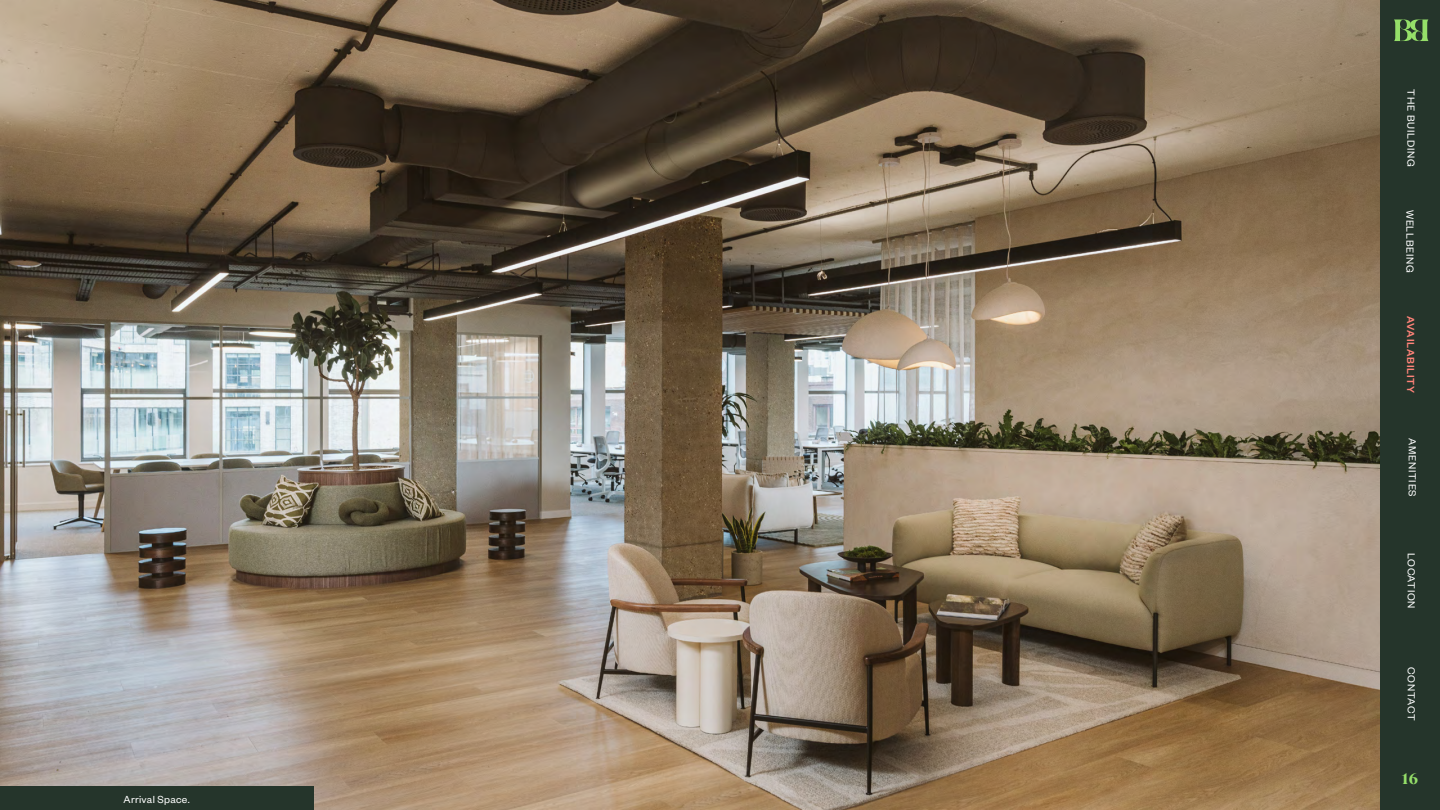
<style>
.page{position:relative;width:1440px;height:810px;background:#fff}
.page>*{position:absolute;margin:0;border:0;box-sizing:border-box;transform-origin:0 0}
.t1{font:800 15.75px "Berlingske Serif";color:#95df69}
.t2{font:11.25px "Founders Grotesk";letter-spacing:.06em;color:#fff}
.t3{font:11.25px "Founders Grotesk";letter-spacing:.025em;color:#fff}
.t4{font:500 11.25px "Founders Grotesk";letter-spacing:.065em;color:#ff8379}
</style>
<div class="page">
<img style="left:0;top:0;width:1380px;height:810px">
<div style="left:0;top:787px;width:314px;height:23px;background:#25352b"></div>
<div style="left:1380px;top:0;width:60px;height:810px;background:#25352b"></div>
<svg style="left:1394px;top:19px;width:35px;height:22px"></svg>
<p class="t3" style="left:124px;top:793px;width:68px">Arrival Space.</p>
<p class="t2" style="left:1418px;top:89px;width:79px;rotate:90deg">THE BUILDING</p>
<p class="t2" style="left:1417px;top:210px;width:64px;rotate:90deg">WELLBEING</p>
<p class="t4" style="left:1418px;top:316px;width:79px;rotate:90deg">AVAILABILITY</p>
<p class="t2" style="left:1419px;top:438px;width:60px;rotate:90deg">AMENITIES</p>
<p class="t2" style="left:1418px;top:553px;width:57px;rotate:90deg">LOCATION</p>
<p class="t2" style="left:1418px;top:667px;width:55px;rotate:90deg">CONTACT</p>
<h1 class="t1" style="left:1400px;top:767px;width:19px">16</h1>
</div>
